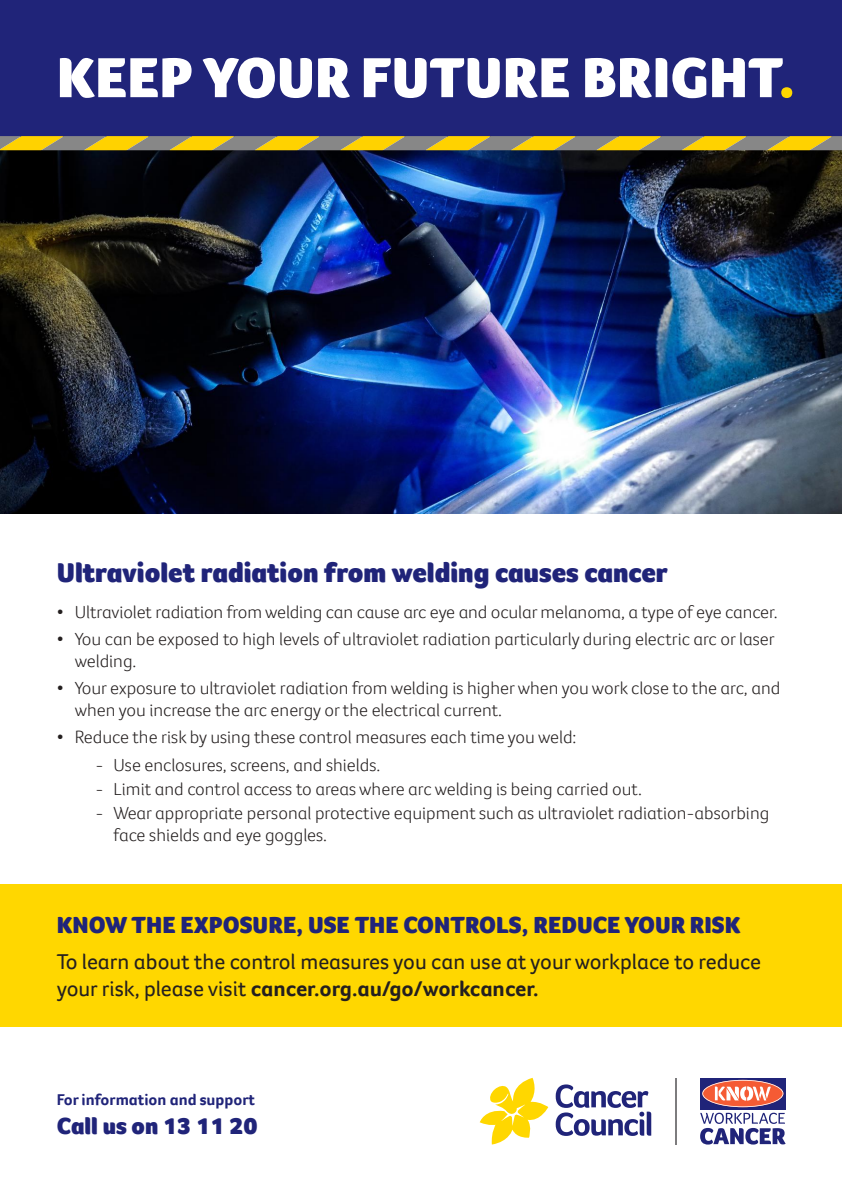
<style>
.page{position:relative;width:842px;height:1191px;background:#fff}
.page>*{position:absolute;margin:0;border:0;box-sizing:border-box;transform-origin:0 0}
.t1{font:900 58px "Foco CC";color:#fff}
.t2{font:900 28px "Foco CC";color:#202479}
.t3{font:900 24px "Foco CC";color:#202479}
.t4{font:22px/26.4px "Foco CC";color:#241f1f}
.t5{font:300 18px/21.6px "Foco CC";color:#241f1f}
.t6{font:700 16px "Foco CC";color:#202479}
.s1{color:#ffd700}
.s2{font-weight:700}
</style>
<div class="page">
<div style="left:0;top:0;width:842px;height:136px;background:#202479"></div>
<img style="left:0;top:150px;width:842px;height:363px">
<svg style="left:0;top:136px;width:842px;height:14px;background:#c2ac44"></svg>
<svg style="left:480px;top:1077px;width:68px;height:67px"></svg>
<svg style="left:556px;top:1084px;width:95px;height:52px"></svg>
<hr style="left:675px;top:1077px;width:1px;height:67px;background:#7d7c7e">
<div style="left:700px;top:1077px;width:86px;height:32px;background:#202479"></div>
<svg style="left:700px;top:1079px;width:86px;height:65px"></svg>
<div style="left:0;top:884px;width:842px;height:142px;background:#ffd700"></div>
<h1 class="t1" style="left:57px;top:39px;width:740px">KEEP YOUR FUTURE BRIGHT<span class="s1">.</span></h1>
<h2 class="t2" style="left:57px;top:554px;width:613px">Ultraviolet radiation from welding causes cancer</h2>
<p class="t5" style="left:57px;top:601px;width:722px">• Ultraviolet radiation from welding can cause arc eye and ocular melanoma, a type of eye cancer.</p>
<p class="t5" style="left:75px;top:628px;width:701px;text-indent:-18px">• You can be exposed to high levels of ultraviolet radiation particularly during electric arc or laser welding.</p>
<p class="t5" style="left:75px;top:677px;width:707px;text-indent:-18px">• Your exposure to ultraviolet radiation from welding is higher when you work close to the arc, and when you increase the arc energy or the electrical current.</p>
<p class="t5" style="left:57px;top:726px;width:521px">• Reduce the risk by using these control measures each time you weld:</p>
<p class="t5" style="left:95px;top:753px;width:286px">- Use enclosures, screens, and shields.</p>
<p class="t5" style="left:95px;top:778px;width:548px">- Limit and control access to areas where arc welding is being carried out.</p>
<p class="t5" style="left:113px;top:802px;width:657px;text-indent:-18px">- Wear appropriate personal protective equipment such as ultraviolet radiation-absorbing face shields and eye goggles.</p>
<h3 class="t3" style="left:57px;top:908px;width:685px">KNOW THE EXPOSURE, USE THE CONTROLS, REDUCE YOUR RISK</h3>
<p class="t4" style="left:57px;top:948px;width:706px">To learn about the control measures you can use at your workplace to reduce your risk, please visit <span class="s2">cancer.org.au/go/workcancer.</span></p>
<p class="t6" style="left:57px;top:1089px;width:200px">For information and support</p>
<h3 class="t3" style="left:57px;top:1110px;width:203px">Call us on 13 11 20</h3>
</div>
